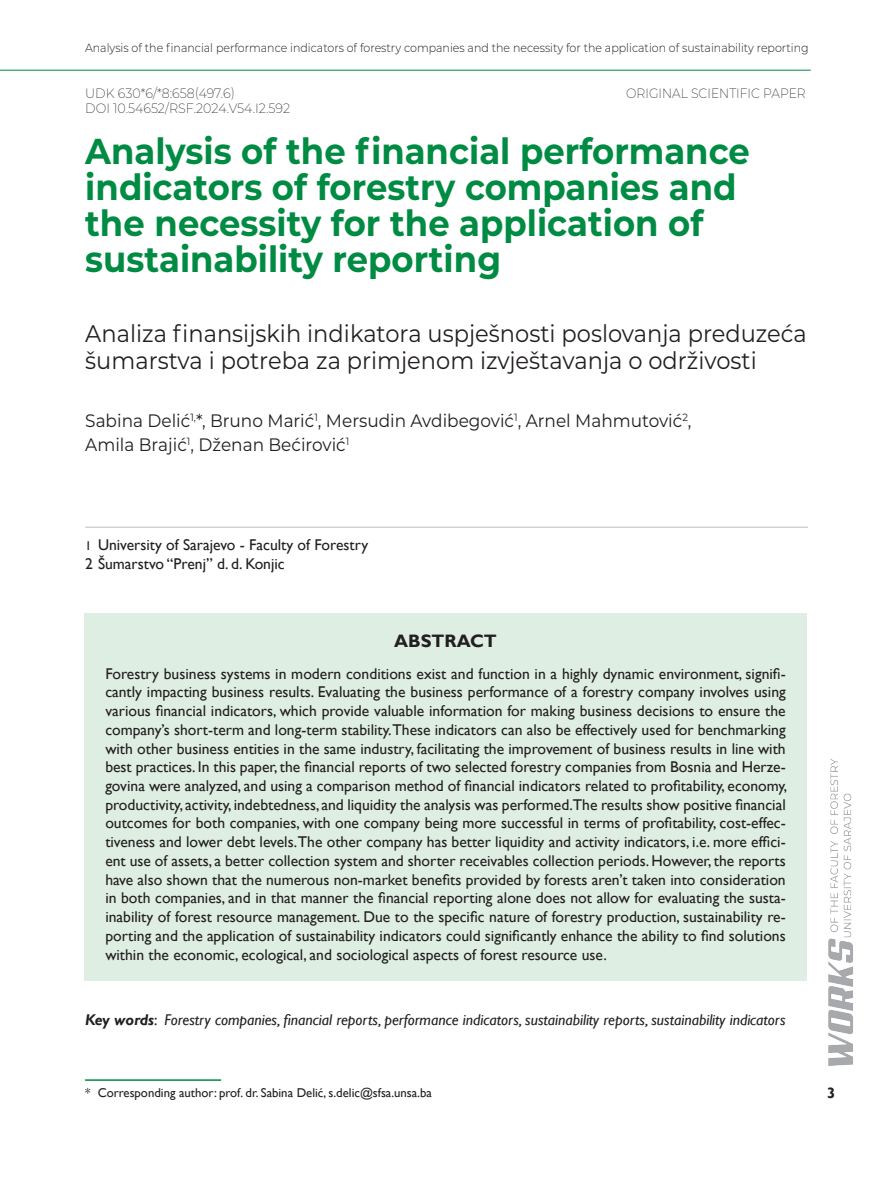
<style>
.page{position:relative;width:893px;height:1191px;background:#fff}
.page>*{position:absolute;margin:0;border:0;box-sizing:border-box;transform-origin:0 0}
.t1{font:700 36px/36px "Montserrat";color:#008b43;scale:.94 1}
.t2{font:24px/27px "Montserrat";color:#231f20;scale:.94 1}
.t3{font:18px/24px "Montserrat";color:#231f20;scale:.94 1}
.t4{font:700 18px "Gill Sans";color:#231f20}
.t5{font:15.6px/18.8px "Gill Sans";color:#231f20}
.t6{font:italic 15.6px "Gill Sans";color:#231f20}
.t7{font:700 15px "Gill Sans";color:#231f20}
.t8{font:200 13.5px/15px "Montserrat";color:#231f20;scale:.94 1}
.t9{font:200 13.5px "Montserrat";color:#231f20;scale:.92 1}
.t10{font:12.75px "Gill Sans";color:#231f20}
.t11{font:300 12px "Montserrat";color:#231f20;scale:.92 1}
.s1{color:#fff}
.s2{font-size:12.75px}
.s3{font-weight:700}
.s4{font-style:normal}
</style>
<div class="page">
<hr style="left:0;top:70px;width:811px;height:1px;background:#008b43">
<img style="left:828px;top:759px;width:25px;height:307px">
<hr style="left:85px;top:527px;width:723px;height:1px;background:#bcbdc0">
<div style="left:84px;top:613px;width:723px;height:367px;background:#dfeee3"></div>
<hr style="left:85px;top:1079px;width:136px;height:1px;background:#008b43">
<p class="t11" style="left:85px;top:39px;width:788px">Analysis of the financial performance indicators of forestry companies and the necessity for the application of sustainability reporting</p>
<p class="t8" style="left:85px;top:85px;width:219px">UDK 630*6/*8:658(497.6)<br>DOI 10.54652/RSF.2024.V54.I2.592</p>
<h1 class="t1" style="left:85px;top:132px;width:709px">Analysis of the financial performance indicators of forestry companies and the necessity for the application of sustainability reporting</h1>
<p class="t9" style="left:626px;top:84px;width:197px">ORIGINAL SCIENTIFIC PAPER</p>
<h2 class="t2" style="left:85px;top:319px;width:769px">Analiza finansijskih indikatora uspješnosti poslovanja preduzeća šumarstva i potreba za primjenom izvještavanja o održivosti</h2>
<p class="t3" style="left:85px;top:408px;width:646px">Sabina Delić<sup>1,</sup>*, Bruno Marić<sup>1</sup>, Mersudin Avdibegović<sup>1</sup>, Arnel Mahmutović<sup>2</sup>,<br>Amila Brajić<sup>1</sup>, Dženan Bećirović<sup>1</sup><span class="s1">1</span></p>
<p class="t5" style="left:85px;top:536px;width:284px"><span class="s2">1</span> University of Sarajevo - Faculty of Forestry<br>2 Šumarstvo “Prenj” d. d. Konjic</p>
<p class="t4" style="left:394px;top:630px;width:104px">ABSTRACT</p>
<p class="t5" style="left:105px;top:664px;width:683px;text-align:justify">Forestry business systems in modern conditions exist and function in a highly dynamic environment, signifi&shy;cantly impacting business results. Evaluating the business performance of a forestry company involves using various financial indicators, which provide valuable information for making business decisions to ensure the company’s short-term and long-term stability.These indicators can also be effectively used for benchmarking with other business entities in the same industry, facilitating the improvement of business results in line with best practices. In this paper, the financial reports of two selected forestry companies from Bosnia and Herze&shy;govina were analyzed, and using a comparison method of financial indicators related to profitability, economy, productivity, activity, indebtedness, and liquidity the analysis was performed.The results show positive financial outcomes for both companies, with one company being more successful in terms of profitability, cost-effec&shy;tiveness and lower debt levels.The other company has better liquidity and activity indicators, i.e. more effici&shy;ent use of assets, a better collection system and shorter receivables collection periods. However, the reports have also shown that the numerous non-market benefits provided by forests aren’t taken into consideration in both companies, and in that manner the financial reporting alone does not allow for evaluating the susta&shy;inability of forest resource management. Due to the specific nature of forestry production, sustainability re&shy;porting and the application of sustainability indicators could significantly enhance the ability to find solutions within the economic, ecological, and sociological aspects of forest resource use.</p>
<p class="t6" style="left:85px;top:1010px;width:702px"><span class="s3">Key words</span><span class="s4">:</span> Forestry companies, financial reports, performance indicators, sustainability reports, sustainability indicators</p>
<p class="t10" style="left:85px;top:1085px;width:348px">* Corresponding author: prof. dr. Sabina Delić, s.delic@sfsa.unsa.ba</p>
<p class="t7" style="left:827px;top:1084px;width:10px">3</p>
</div>
